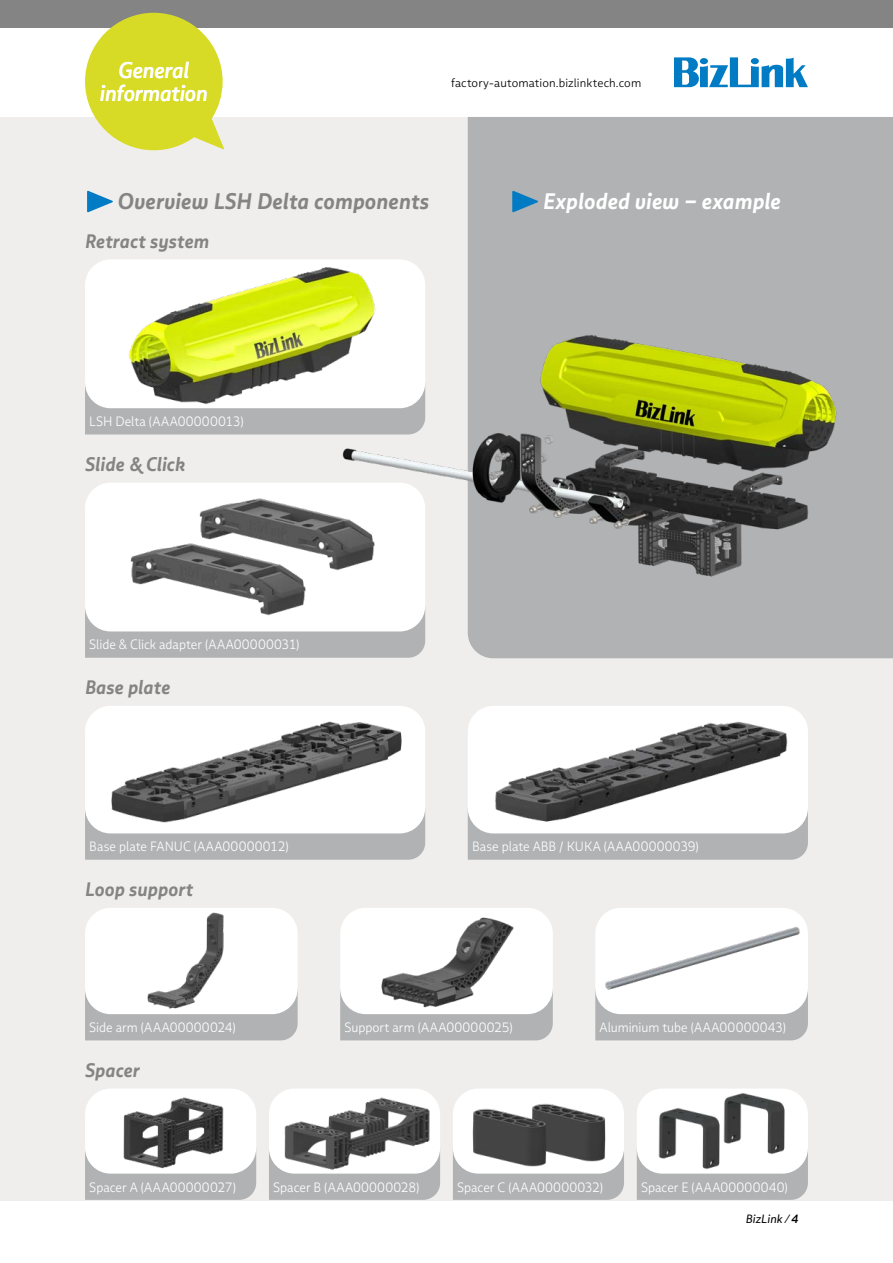
<style>
.page{position:relative;width:893px;height:1263px;background:#fff}
.page>*{position:absolute;margin:0;border:0;box-sizing:border-box;transform-origin:0 0}
.t1{font:italic 700 22.5px "Multiple Sans Pro";letter-spacing:.005em;color:#848484;scale:.95 1}
.t2{font:italic 700 22.5px "Multiple Sans Pro";letter-spacing:.005em;color:#fff;scale:.95 1}
.t3{font:italic 600 22.5px/22.5px "Multiple Sans Pro";letter-spacing:-.005em;color:#fff;text-align:center;scale:.95 1}
.t4{font:italic 700 19.5px "Multiple Sans Pro";letter-spacing:.005em;color:#848484;scale:.95 1}
.t5{font:300 13.5px "Multiple Sans Pro";letter-spacing:.005em;color:#fff;scale:.95 1}
.t6{font:300 12px "Multiple Sans Pro";letter-spacing:.005em;color:#000}
.t7{font:italic 12px "Multiple Sans Alt III";letter-spacing:.01em;color:#000}
.s1{color:#007bc4}
.s2{font-family:"Multiple Sans Pro";font-weight:300;font-style:normal}
.s3{font-weight:600}
</style>
<div class="page">
<div style="left:0;top:117px;width:893px;height:1083px;background:#efeeec"></div>
<div style="left:0;top:0;width:893px;height:28px;background:#848484"></div>
<svg style="left:85px;top:13px;width:139px;height:137px"></svg>
<div style="left:468px;top:117px;width:425px;height:541px;background:#b1b2b3"></div>
<div style="left:453px;top:1154px;width:171px;height:46px;background:#b1b2b3"></div>
<div style="left:454px;top:1090px;width:168px;height:82px;background:#fff;border-radius:24px"></div>
<div style="left:453px;top:1088px;width:171px;height:85px;border:3px solid #fff;border-radius:24px"></div>
<img style="left:537px;top:1103px;width:69px;height:59px">
<div style="left:85px;top:389px;width:227px;height:45px;background:#b1b2b3"></div>
<div style="left:87px;top:261px;width:337px;height:146px;background:#fff;border-radius:24px"></div>
<div style="left:85px;top:1154px;width:171px;height:46px;background:#b1b2b3"></div>
<div style="left:269px;top:1154px;width:171px;height:46px;background:#b1b2b3"></div>
<div style="left:637px;top:1154px;width:171px;height:46px;background:#b1b2b3"></div>
<div style="left:87px;top:1090px;width:168px;height:82px;background:#fff;border-radius:24px"></div>
<div style="left:85px;top:1088px;width:171px;height:85px;border:3px solid #fff;border-radius:24px"></div>
<div style="left:270px;top:1090px;width:169px;height:82px;background:#fff;border-radius:24px"></div>
<div style="left:269px;top:1088px;width:171px;height:85px;border:3px solid #fff;border-radius:24px"></div>
<div style="left:638px;top:1090px;width:168px;height:82px;background:#fff;border-radius:24px"></div>
<div style="left:637px;top:1088px;width:171px;height:85px;border:3px solid #fff;border-radius:24px"></div>
<div style="left:85px;top:995px;width:213px;height:45px;background:#b1b2b3"></div>
<div style="left:87px;top:909px;width:209px;height:104px;background:#fff;border-radius:24px"></div>
<div style="left:85px;top:908px;width:213px;height:106px;border:3px solid #fff;border-radius:24px"></div>
<div style="left:340px;top:995px;width:213px;height:45px;background:#b1b2b3"></div>
<div style="left:342px;top:909px;width:209px;height:104px;background:#fff;border-radius:24px"></div>
<div style="left:340px;top:908px;width:213px;height:106px;border:3px solid #fff;border-radius:24px"></div>
<div style="left:595px;top:995px;width:213px;height:45px;background:#b1b2b3"></div>
<div style="left:597px;top:909px;width:209px;height:104px;background:#fff;border-radius:24px"></div>
<div style="left:595px;top:908px;width:213px;height:106px;border:3px solid #fff;border-radius:24px"></div>
<svg style="left:85px;top:833px;width:340px;height:27px;background:#b3b4b4"></svg>
<svg style="left:468px;top:814px;width:340px;height:46px;background:#b3b4b5"></svg>
<img style="left:85px;top:710px;width:340px;height:123px">
<div style="left:85px;top:706px;width:340px;height:127px;border:3px solid #fff;border-radius:24px"></div>
<div style="left:469px;top:707px;width:337px;height:125px;background:#fff;border-radius:24px"></div>
<div style="left:468px;top:706px;width:340px;height:127px;border:3px solid #fff;border-radius:24px"></div>
<svg style="left:85px;top:612px;width:340px;height:46px;background:#b3b4b5"></svg>
<img style="left:312px;top:308px;width:538px;height:289px">
<div style="left:87px;top:484px;width:337px;height:146px;background:#fff;border-radius:24px"></div>
<div style="left:85px;top:483px;width:340px;height:148px;border:3px solid #fff;border-radius:24px"></div>
<img style="left:120px;top:259px;width:282px;height:152px">
<img style="left:134px;top:910px;width:107px;height:104px">
<img style="left:381px;top:917px;width:133px;height:91px">
<img style="left:111px;top:1091px;width:119px;height:80px">
<img style="left:276px;top:1096px;width:158px;height:76px">
<img style="left:186px;top:484px;width:197px;height:87px">
<img style="left:130px;top:529px;width:184px;height:87px">
<img style="left:470px;top:1105px;width:82px;height:65px">
<img style="left:495px;top:721px;width:301px;height:106px">
<img style="left:652px;top:1108px;width:72px;height:65px">
<img style="left:717px;top:1088px;width:73px;height:70px">
<img style="left:605px;top:922px;width:201px;height:73px">
<svg style="left:674px;top:57px;width:134px;height:30px"></svg>
<h1 class="t3" style="left:100px;top:59px;width:115px">General information</h1>
<p class="t6" style="left:451px;top:76px;width:192px">factory-automation.bizlinktech.com</p>
<h1 class="t1" style="left:85px;top:187px;width:364px"><span class="s1">◆</span>Overview LSH Delta components</h1>
<h1 class="t2" style="left:510px;top:187px;width:286px"><span class="s1">◆</span>Exploded view – example</h1>
<h2 class="t4" style="left:85px;top:228px;width:132px">Retract system</h2>
<p class="t5" style="left:89px;top:413px;width:164px">LSH Delta (AAA00000013)</p>
<h2 class="t4" style="left:85px;top:452px;width:107px">Slide &amp; Click</h2>
<p class="t5" style="left:89px;top:637px;width:223px">Slide &amp; Click adapter (AAA00000031)</p>
<h2 class="t4" style="left:85px;top:675px;width:91px">Base plate</h2>
<p class="t5" style="left:89px;top:839px;width:211px">Base plate FANUC (AAA00000012)</p>
<p class="t5" style="left:472px;top:839px;width:240px">Base plate ABB / KUKA (AAA00000039)</p>
<h2 class="t4" style="left:85px;top:877px;width:115px">Loop support</h2>
<p class="t5" style="left:89px;top:1019px;width:156px">Side arm (AAA00000024)</p>
<p class="t5" style="left:344px;top:1019px;width:179px">Support arm (AAA00000025)</p>
<p class="t5" style="left:600px;top:1019px;width:198px">Aluminium tube (AAA00000043)</p>
<h2 class="t4" style="left:85px;top:1057px;width:59px">Spacer</h2>
<p class="t5" style="left:89px;top:1179px;width:156px">Spacer A (AAA00000027)</p>
<p class="t5" style="left:273px;top:1179px;width:155px">Spacer B (AAA00000028)</p>
<p class="t5" style="left:641px;top:1179px;width:156px">Spacer E (AAA00000040)</p>
<p class="t5" style="left:457px;top:1179px;width:155px">Spacer C (AAA00000032)</p>
<p class="t7" style="left:746px;top:1211px;width:54px">BizLink <span class="s2">⁄</span><span class="s3">4</span></p>
</div>
